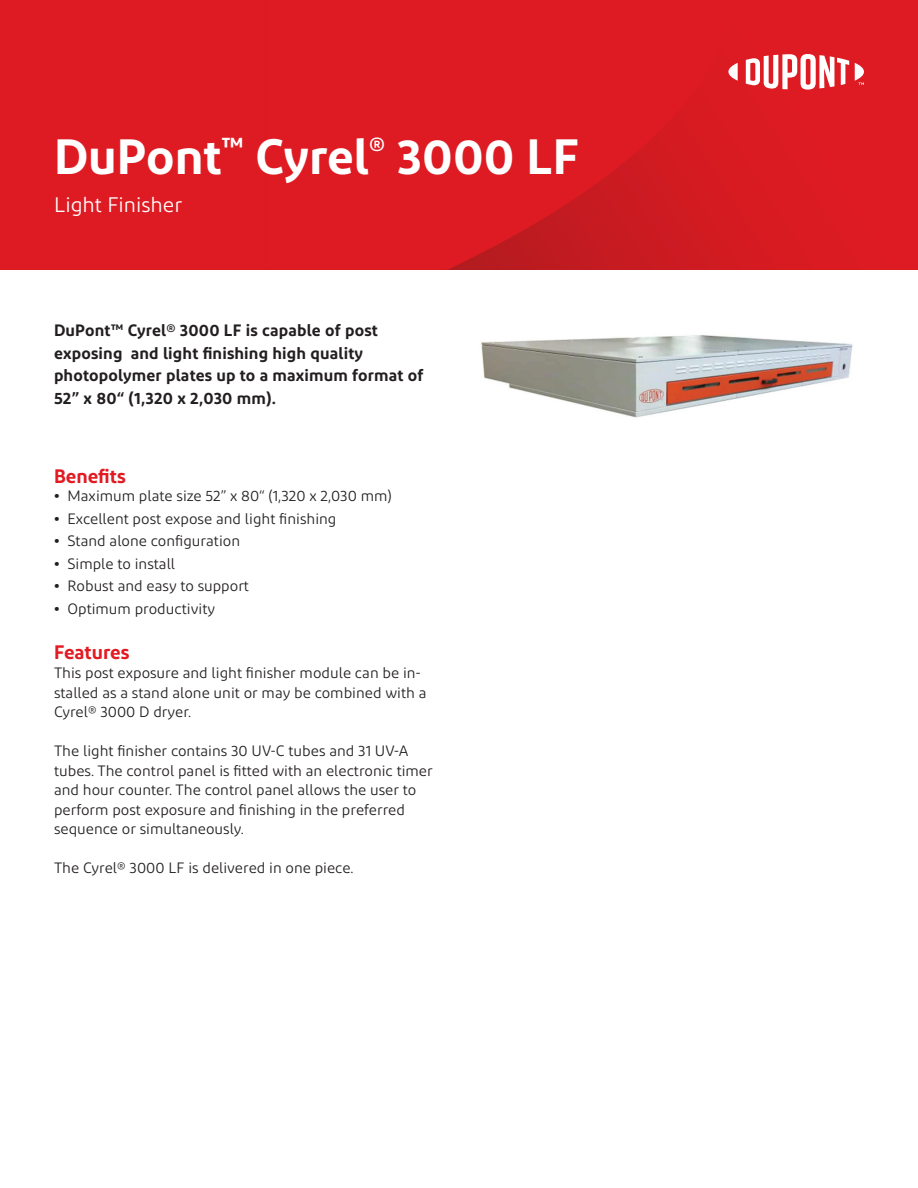
<style>
.page{position:relative;width:918px;height:1188px;background:#fff}
.page>*{position:absolute;margin:0;border:0;box-sizing:border-box;transform-origin:0 0}
.t1{font:600 49.5px "Diodrum";color:#fff}
.t2{font:21px "Diodrum";color:#fff}
.t3{font:600 19.5px "Diodrum";color:#e21a21}
.t4{font:600 16.5px/22.5px "Diodrum";letter-spacing:.01em;color:#231f20}
.t5{font:15px/19.5px "Diodrum";color:#231f20}
.s1{font-weight:700;font-size:14.25px}
</style>
<div class="page">
<div style="left:0;top:0;width:918px;height:270px;background:#de1b22"></div>
<svg style="left:447px;top:129px;width:291px;height:141px"></svg>
<svg style="left:728px;top:63px;width:10px;height:18px"></svg>
<svg style="left:746px;top:54px;width:103px;height:36px"></svg>
<svg style="left:855px;top:63px;width:9px;height:22px"></svg>
<img style="left:481px;top:335px;width:372px;height:83px">
<h1 class="t1" style="left:54px;top:125px;width:527px">DuPont<sup>™</sup> Cyrel<sup>®</sup> 3000 LF</h1>
<h2 class="t2" style="left:54px;top:192px;width:130px">Light Finisher</h2>
<p class="t4" style="left:54px;top:319px;width:371px">DuPont™ Cyrel® 3000 LF is capable of post exposing and light finishing high quality photopolymer plates up to a maximum format of 52” x 80“ (1,320 x 2,030 mm).</p>
<h3 class="t3" style="left:54px;top:464px;width:73px">Benefits</h3>
<p class="t5" style="left:54px;top:486px;width:339px"><span class="s1">•</span> Maximum plate size 52” x 80“ (1,320 x 2,030 mm)</p>
<p class="t5" style="left:54px;top:508px;width:284px"><span class="s1">•</span> Excellent post expose and light finishing</p>
<p class="t5" style="left:54px;top:531px;width:188px"><span class="s1">•</span> Stand alone configuration</p>
<p class="t5" style="left:54px;top:553px;width:123px"><span class="s1">•</span> Simple to install</p>
<p class="t5" style="left:54px;top:576px;width:197px"><span class="s1">•</span> Robust and easy to support</p>
<p class="t5" style="left:54px;top:598px;width:163px"><span class="s1">•</span> Optimum productivity</p>
<h3 class="t3" style="left:54px;top:639px;width:77px">Features</h3>
<p class="t5" style="left:54px;top:663px;width:374px">This post exposure and light finisher module can be in&shy;stalled as a stand alone unit or may be combined with a<br>Cyrel® 3000 D dryer.</p>
<p class="t5" style="left:54px;top:741px;width:380px">The light finisher contains 30 UV-C tubes and 31 UV-A tubes. The control panel is fitted with an electronic timer and hour counter. The control panel allows the user to perform post exposure and finishing in the preferred sequence or simultaneously.</p>
<p class="t5" style="left:54px;top:858px;width:301px">The Cyrel® 3000 LF is delivered in one piece.</p>
</div>
